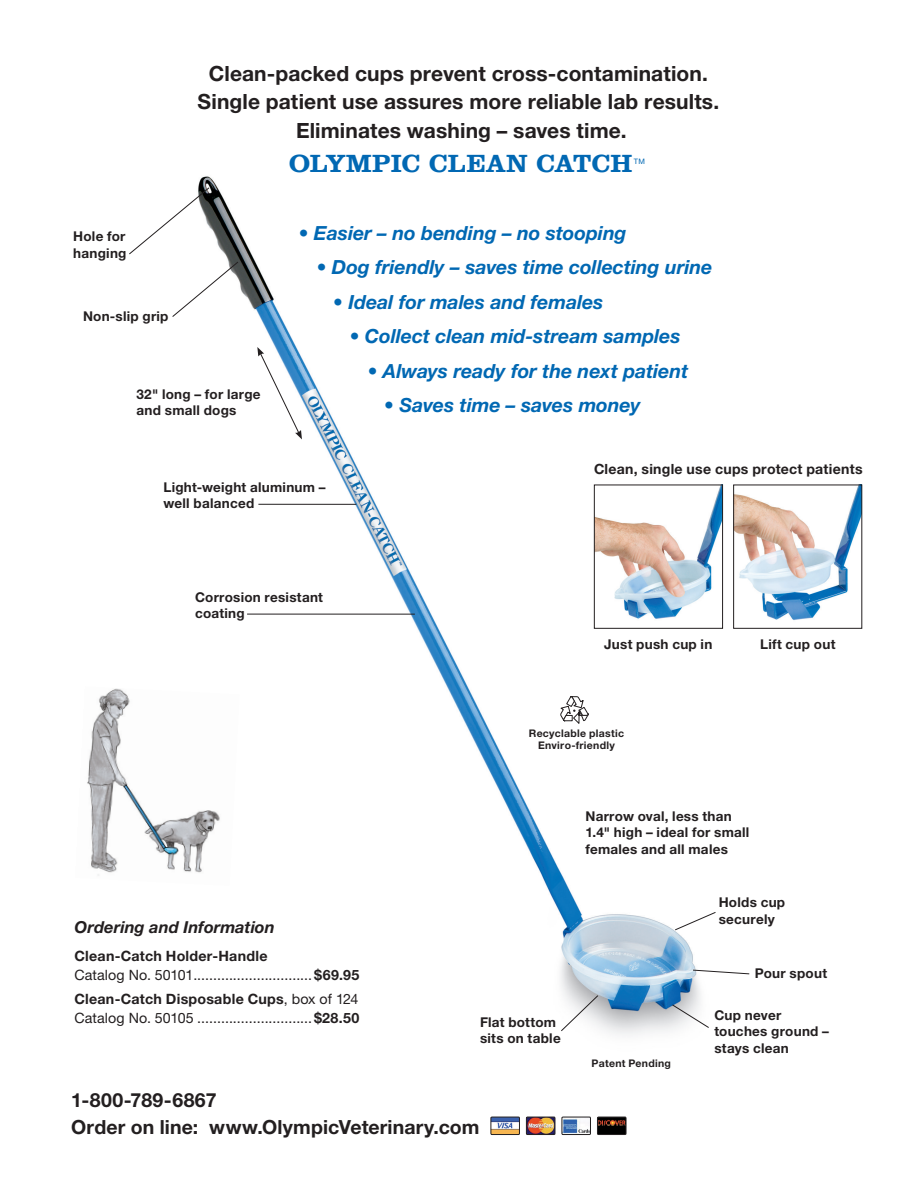
<style>
.page{position:relative;width:918px;height:1188px;background:#fff}
.page>*{position:absolute;margin:0;border:0;box-sizing:border-box;transform-origin:0 0}
.New_page_2_head{font:800 25.5px "Clarendon TL";color:#0168b3;scale:1.04 1}
.New_page_2_head-2{font:700 21px "Helvetica Neue LT Std";letter-spacing:.005em;color:#231f20}
.Body_bullet{font:italic 700 19.5px "Helvetica Neue LT Std";letter-spacing:-.005em;color:#0168b3}
.UL_Olyvet_phone{font:700 19.5px "Helvetica Neue LT Std";letter-spacing:.01em;color:#231f20}
.Ordering_info_head{font:italic 700 16.5px "Helvetica Neue LT Std";color:#231f20}
.Ordering_info_body{font:14.25px/18.8px "Helvetica Neue LT Std";letter-spacing:.005em;color:#231f20}
.Caption{font:700 14.1px "Helvetica Neue LT Std";letter-spacing:.015em;color:#231f20}
.Callout_heads{font:700 13.5px/16.5px "Helvetica Neue LT Std";letter-spacing:.02em;color:#231f20}
.Caption-2{font:700 13.5px "Helvetica Neue LT Std";letter-spacing:.02em;color:#231f20}
.Caption-3{font:700 10.5px/12px "Helvetica Neue LT Std";letter-spacing:.025em;color:#231f20;text-align:center}
.New_page_2_head-3{font:7.5px "Helvetica Neue LT Std";color:#0168b3}
.s1{font-weight:700}
</style>
<div class="page">
<img style="left:198px;top:176px;width:547px;height:859px">
<svg style="left:675px;top:912px;width:41px;height:18px"></svg>
<svg style="left:692px;top:970px;width:58px;height:4px"></svg>
<svg style="left:561px;top:995px;width:38px;height:36px"></svg>
<svg style="left:672px;top:1004px;width:37px;height:24px"></svg>
<svg style="left:129px;top:187px;width:81px;height:68px"></svg>
<svg style="left:257px;top:347px;width:45px;height:92px"></svg>
<hr style="left:247px;top:614px;width:168px;height:1px;background:#231f20">
<svg style="left:172px;top:261px;width:67px;height:56px"></svg>
<svg style="left:554px;top:691px;width:35px;height:36px"></svg>
<hr style="left:258px;top:504px;width:98px;height:1px;background:#231f20">
<img style="left:493px;top:1119px;width:25px;height:14px">
<div style="left:491px;top:1117px;width:29px;height:18px;border:1px solid #231f20"></div>
<img style="left:528px;top:1119px;width:25px;height:14px">
<div style="left:526px;top:1117px;width:29px;height:18px;border:1px solid #231f20"></div>
<img style="left:564px;top:1119px;width:25px;height:14px">
<div style="left:562px;top:1117px;width:29px;height:18px;border:1px solid #231f20"></div>
<img style="left:599px;top:1119px;width:25px;height:14px">
<div style="left:597px;top:1117px;width:29px;height:18px;border:1px solid #231f20"></div>
<img style="left:596px;top:487px;width:125px;height:140px">
<div style="left:594px;top:485px;width:129px;height:144px;border:1px solid #231f20"></div>
<img style="left:735px;top:487px;width:125px;height:140px">
<div style="left:733px;top:485px;width:129px;height:144px;border:1px solid #231f20"></div>
<img style="left:87px;top:686px;width:153px;height:200px">
<p class="New_page_2_head-2" style="left:209px;top:61px;width:501px">Clean-packed cups prevent cross-contamination.</p>
<p class="New_page_2_head-2" style="left:198px;top:89px;width:523px">Single patient use assures more reliable lab results.</p>
<p class="New_page_2_head-2" style="left:296px;top:118px;width:332px">Eliminates washing – saves time.</p>
<p class="New_page_2_head" style="left:289px;top:147px;width:332px">OLYMPIC CLEAN CATCH</p>
<p class="New_page_2_head-3" style="left:634px;top:157px;width:13px">TM</p>
<p class="Callout_heads" style="left:73px;top:228px;width:55px">Hole for hanging</p>
<p class="Callout_heads" style="left:83px;top:307px;width:87px">Non-slip grip</p>
<p class="Callout_heads" style="left:136px;top:385px;width:126px">32" long – for large and small dogs</p>
<p class="Body_bullet" style="left:299px;top:221px;width:329px">• Easier – no bending – no stooping</p>
<p class="Body_bullet" style="left:317px;top:255px;width:397px">• Dog friendly – saves time collecting urine</p>
<p class="Body_bullet" style="left:333px;top:290px;width:272px">• Ideal for males and females</p>
<p class="Body_bullet" style="left:350px;top:324px;width:332px">• Collect clean mid-stream samples</p>
<p class="Body_bullet" style="left:368px;top:359px;width:322px">• Always ready for the next patient</p>
<p class="Body_bullet" style="left:384px;top:393px;width:258px">• Saves time – saves money</p>
<p class="Caption" style="left:594px;top:460px;width:270px">Clean, single use cups protect patients</p>
<p class="Callout_heads" style="left:164px;top:478px;width:164px">Light-weight aluminum – well balanced</p>
<p class="Callout_heads" style="left:195px;top:588px;width:129px">Corrosion resistant coating</p>
<p class="Ordering_info_head" style="left:75px;top:917px;width:202px">Ordering and Information</p>
<p class="Ordering_info_body" style="left:75px;top:946px;width:286px"><span class="s1">Clean-Catch Holder-Handle<br></span>Catalog No. 50101.............................. <span class="s1">$69.95</span></p>
<p class="Ordering_info_body" style="left:75px;top:990px;width:286px"><span class="s1">Clean-Catch Disposable Cups</span>, box of 124<br>Catalog No. 50105 .............................<span class="s1">$28.50</span></p>
<p class="Caption-2" style="left:604px;top:636px;width:110px">Just push cup in</p>
<p class="Caption-2" style="left:760px;top:636px;width:77px">Lift cup out</p>
<p class="Caption-3" style="left:529px;top:727px;width:97px">Recyclable plastic<br>Enviro-friendly</p>
<p class="Callout_heads" style="left:585px;top:807px;width:166px">Narrow oval, less than<br>1.4" high – ideal for small females and all males</p>
<p class="Callout_heads" style="left:719px;top:894px;width:68px">Holds cup securely</p>
<p class="Callout_heads" style="left:755px;top:965px;width:74px">Pour spout</p>
<p class="Callout_heads" style="left:480px;top:1014px;width:82px">Flat bottom sits on table</p>
<p class="Callout_heads" style="left:714px;top:1007px;width:116px">Cup never touches ground – stays clean</p>
<p class="Caption-3" style="left:592px;top:1057px;width:81px">Patent Pending</p>
<p class="UL_Olyvet_phone" style="left:71px;top:1088px;width:147px">1-800-789-6867</p>
<p class="UL_Olyvet_phone" style="left:71px;top:1115px;width:410px">Order on line: www.OlympicVeterinary.com</p>
</div>
